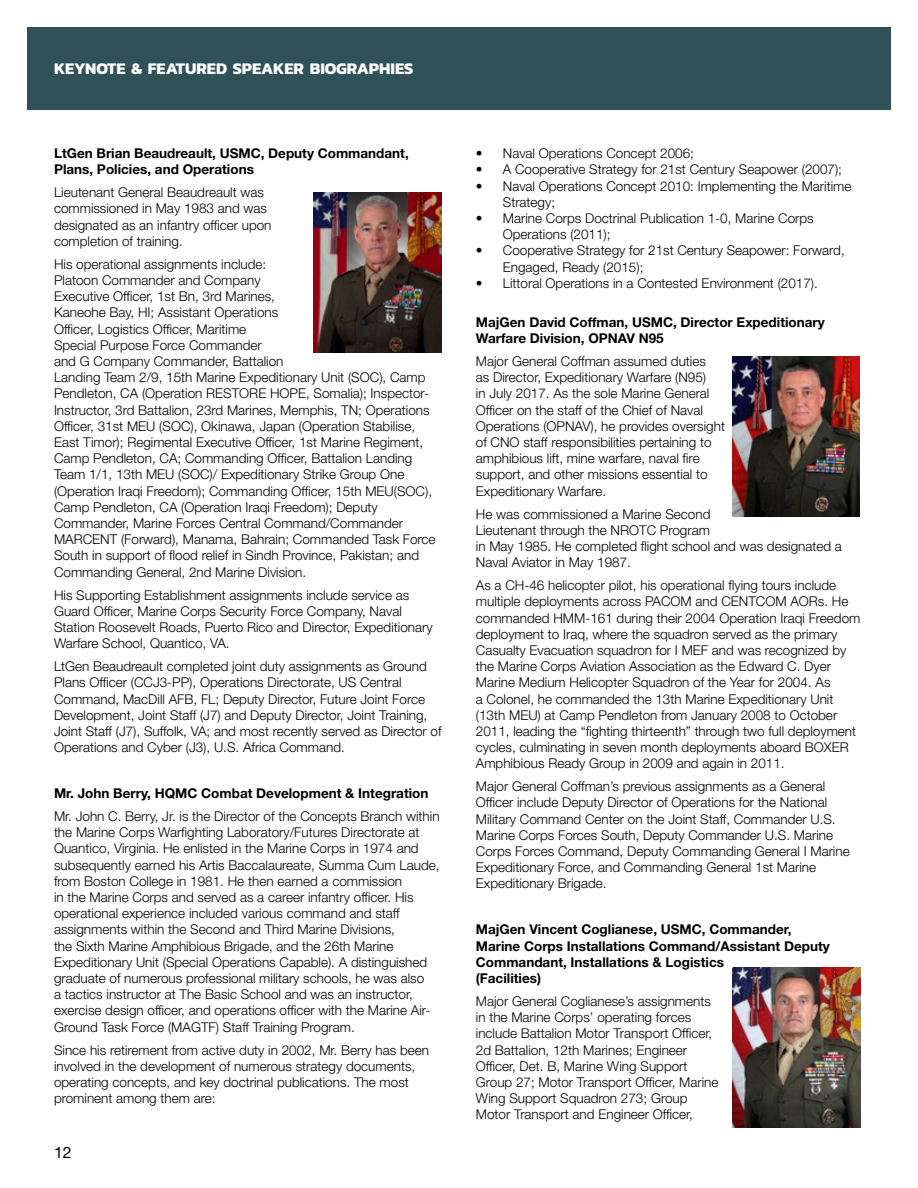
<style>
.page{position:relative;width:918px;height:1188px;background:#fff}
.page>*{position:absolute;margin:0;border:0;box-sizing:border-box;transform-origin:0 0}
.t1{font:700 16.5px "Kanit";color:#fff}
.t2{font:15.75px "Helvetica Neue LT Std";color:#000}
.t3{font:300 13.5px/16.2px "Helvetica Neue LT Std";color:#000}
.t4{font:700 13.5px/16.2px "Helvetica Neue LT Std";color:#000}
</style>
<div class="page">
<div style="left:27px;top:27px;width:864px;height:83px;background:#305158"></div>
<img style="left:314px;top:192px;width:127px;height:160px">
<img style="left:732px;top:357px;width:128px;height:159px">
<img style="left:732px;top:968px;width:128px;height:160px">
<p class="t1" style="left:54px;top:55px;width:42px">KEYNOTE</p>
<p class="t1" style="left:131px;top:55px;width:113px">&amp; FEATURED SPEA</p>
<p class="t1" style="left:273px;top:55px;width:47px">KER BIOG</p>
<p class="t1" style="left:347px;top:55px;width:52px">RAPHIES</p>
<p class="t4" style="left:54px;top:145px;width:356px">LtGen Brian Beaudreault, USMC, Deputy Commandant,<br>Plans, Policies, and Operations</p>
<p class="t3" style="left:54px;top:184px;width:219px">Lieutenant General Beaudreault was commissioned in May 1983 and was designated as an infantry officer upon completion of training.</p>
<p class="t3" style="left:54px;top:256px;width:383px">His operational assignments include:<br>Platoon Commander and Company<br>Executive Officer, 1st Bn, 3rd Marines,<br>Kaneohe Bay, HI; Assistant Operations<br>Officer, Logistics Officer, Maritime<br>Special Purpose Force Commander<br>and G Company Commander, Battalion<br>Landing Team 2/9, 15th Marine Expeditionary Unit (SOC), Camp Pendleton, CA (Operation RESTORE HOPE, Somalia); Inspector-Instructor, 3rd Battalion, 23rd Marines, Memphis, TN; Operations Officer, 31st MEU (SOC), Okinawa, Japan (Operation Stabilise, East Timor); Regimental Executive Officer, 1st Marine Regiment, Camp Pendleton, CA; Commanding Officer, Battalion Landing Team 1/1, 13th MEU (SOC)/ Expeditionary Strike Group One (Operation Iraqi Freedom); Commanding Officer, 15th MEU(SOC), Camp Pendleton, CA (Operation Iraqi Freedom); Deputy Commander, Marine Forces Central Command/Commander MARCENT (Forward), Manama, Bahrain; Commanded Task Force South in support of flood relief in Sindh Province, Pakistan; and Commanding General, 2nd Marine Division.</p>
<p class="t3" style="left:54px;top:586px;width:380px">His Supporting Establishment assignments include service as Guard Officer, Marine Corps Security Force Company, Naval Station Roosevelt Roads, Puerto Rico and Director, Expeditionary Warfare School, Quantico, VA.</p>
<p class="t3" style="left:54px;top:658px;width:389px">LtGen Beaudreault completed joint duty assignments as Ground Plans Officer (CCJ3-PP), Operations Directorate, US Central Command, MacDill AFB, FL; Deputy Director, Future Joint Force Development, Joint Staff (J7) and Deputy Director, Joint Training, Joint Staff (J7), Suffolk, VA; and most recently served as Director of Operations and Cyber (J3), U.S. Africa Command.</p>
<p class="t4" style="left:54px;top:785px;width:376px">Mr. John Berry, HQMC Combat Development &amp; Integration</p>
<p class="t3" style="left:54px;top:808px;width:387px">Mr. John C. Berry, Jr. is the Director of the Concepts Branch within the Marine Corps Warfighting Laboratory/Futures Directorate at Quantico, Virginia. He enlisted in the Marine Corps in 1974 and subsequently earned his Artis Baccalaureate, Summa Cum Laude, from Boston College in 1981. He then earned a commission<br>in the Marine Corps and served as a career infantry officer. His operational experience included various command and staff assignments within the Second and Third Marine Divisions,<br>the Sixth Marine Amphibious Brigade, and the 26th Marine Expeditionary Unit (Special Operations Capable). A distinguished graduate of numerous professional military schools, he was also<br>a tactics instructor at The Basic School and was an instructor, exercise design officer, and operations officer with the Marine Air-Ground Task Force (MAGTF) Staff Training Program.</p>
<p class="t3" style="left:54px;top:1041px;width:377px">Since his retirement from active duty in 2002, Mr. Berry has been involved in the development of numerous strategy documents, operating concepts, and key doctrinal publications. The most prominent among them are:</p>
<p class="t2" style="left:54px;top:1143px;width:19px">12</p>
<p class="t3" style="left:476px;top:145px;width:220px">• Naval Operations Concept 2006;</p>
<p class="t3" style="left:476px;top:161px;width:368px">• A Cooperative Strategy for 21st Century Seapower (2007);</p>
<p class="t3" style="left:503px;top:177px;width:350px;text-indent:-27px">• Naval Operations Concept 2010: Implementing the Maritime<br>Strategy;</p>
<p class="t3" style="left:503px;top:210px;width:312px;text-indent:-27px">• Marine Corps Doctrinal Publication 1-0, Marine Corps<br>Operations (2011);</p>
<p class="t3" style="left:503px;top:242px;width:343px;text-indent:-27px">• Cooperative Strategy for 21st Century Seapower: Forward,<br>Engaged, Ready (2015);</p>
<p class="t3" style="left:476px;top:275px;width:344px">• Littoral Operations in a Contested Environment (2017).</p>
<p class="t4" style="left:476px;top:314px;width:350px">MajGen David Coffman, USMC, Director Expeditionary<br>Warfare Division, OPNAV N95</p>
<p class="t3" style="left:476px;top:353px;width:251px">Major General Coffman assumed duties<br>as Director, Expeditionary Warfare (N95)<br>in July 2017. As the sole Marine General Officer on the staff of the Chief of Naval Operations (OPNAV), he provides oversight of CNO staff responsibilities pertaining to amphibious lift, mine warfare, naval fire support, and other missions essential to Expeditionary Warfare.</p>
<p class="t3" style="left:476px;top:505px;width:368px">He was commissioned a Marine Second<br>Lieutenant through the NROTC Program<br>in May 1985. He completed flight school and was designated a Naval Aviator in May 1987.</p>
<p class="t3" style="left:476px;top:577px;width:386px">As a CH-46 helicopter pilot, his operational flying tours include multiple deployments across PACOM and CENTCOM AORs. He commanded HMM-161 during their 2004 Operation Iraqi Freedom deployment to Iraq, where the squadron served as the primary Casualty Evacuation squadron for I MEF and was recognized by the Marine Corps Aviation Association as the Edward C. Dyer Marine Medium Helicopter Squadron of the Year for 2004. As<br>a Colonel, he commanded the 13th Marine Expeditionary Unit (13th MEU) at Camp Pendleton from January 2008 to October 2011, leading the “fighting thirteenth” through two full deployment cycles, culminating in seven month deployments aboard BOXER Amphibious Ready Group in 2009 and again in 2011.</p>
<p class="t3" style="left:476px;top:778px;width:375px">Major General Coffman’s previous assignments as a General Officer include Deputy Director of Operations for the National Military Command Center on the Joint Staff, Commander U.S.<br>Marine Corps Forces South, Deputy Commander U.S. Marine Corps Forces Command, Deputy Commanding General I Marine Expeditionary Force, and Commanding General 1st Marine Expeditionary Brigade.</p>
<p class="t4" style="left:476px;top:921px;width:355px">MajGen Vincent Coglianese, USMC, Commander, Marine Corps Installations Command/Assistant Deputy Commandant, Installations &amp; Logistics<br>(Facilities)</p>
<p class="t3" style="left:476px;top:993px;width:244px">Major General Coglianese’s assignments in the Marine Corps’ operating forces include Battalion Motor Transport Officer, 2d Battalion, 12th Marines; Engineer Officer, Det. B, Marine Wing Support Group 27; Motor Transport Officer, Marine Wing Support Squadron 273; Group Motor Transport and Engineer Officer,</p>
</div>
